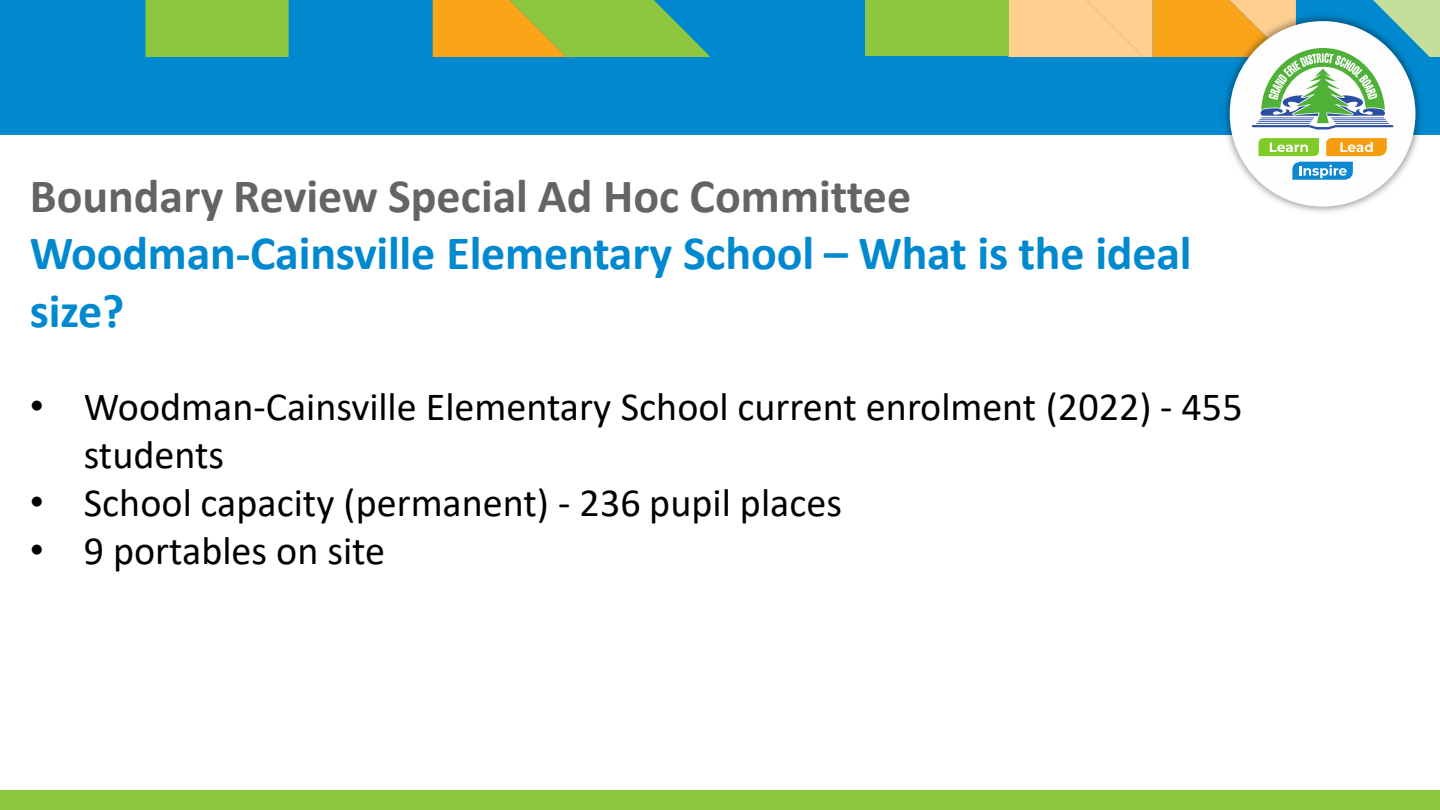
<style>
.page{position:relative;width:1440px;height:810px;background:#fff}
.page>*{position:absolute;margin:0;border:0;box-sizing:border-box;transform-origin:0 0}
.t1{font:700 48px/57.6px "Calibri";letter-spacing:-.005em;color:#0089cf}
.t2{font:700 48px "Calibri";color:#636466}
.t3{font:40px/48px "Calibri";color:#000}
.s1{font-family:"Arial"}
</style>
<div class="page">
<div style="left:289px;top:0;width:575px;height:57px;background:#0089cf"></div>
<svg style="left:0;top:0;width:289px;height:57px;background:#45a787"></svg>
<svg style="left:433px;top:0;width:290px;height:57px;background:#a0b145"></svg>
<div style="left:0;top:790px;width:1440px;height:20px;background:#8dc63f"></div>
<div style="left:0;top:57px;width:1440px;height:78px;background:#0089cf"></div>
<img style="left:1234px;top:156px;width:178px;height:56px">
<div style="left:1232px;top:23px;width:182px;height:182px;background:#fefefe;border-radius:50%"></div>
<svg style="left:864px;top:0;width:576px;height:156px"></svg>
<svg style="left:1292px;top:162px;width:61px;height:18px"></svg>
<p class="t2" style="left:30px;top:162px;width:883px">Boundary Review Special Ad Hoc Committee</p>
<p class="t1" style="left:30px;top:224px;width:1163px">Woodman-Cainsville Elementary School – What is the ideal size?</p>
<p class="t3" style="left:84px;top:382px;width:1160px;text-indent:-54px"><span class="s1">•</span> Woodman-Cainsville Elementary School current enrolment (2022) - 455 students</p>
<p class="t3" style="left:30px;top:478px;width:814px"><span class="s1">•</span> School capacity (permanent) - 236 pupil places</p>
<p class="t3" style="left:30px;top:526px;width:357px"><span class="s1">•</span> 9 portables on site</p>
</div>
